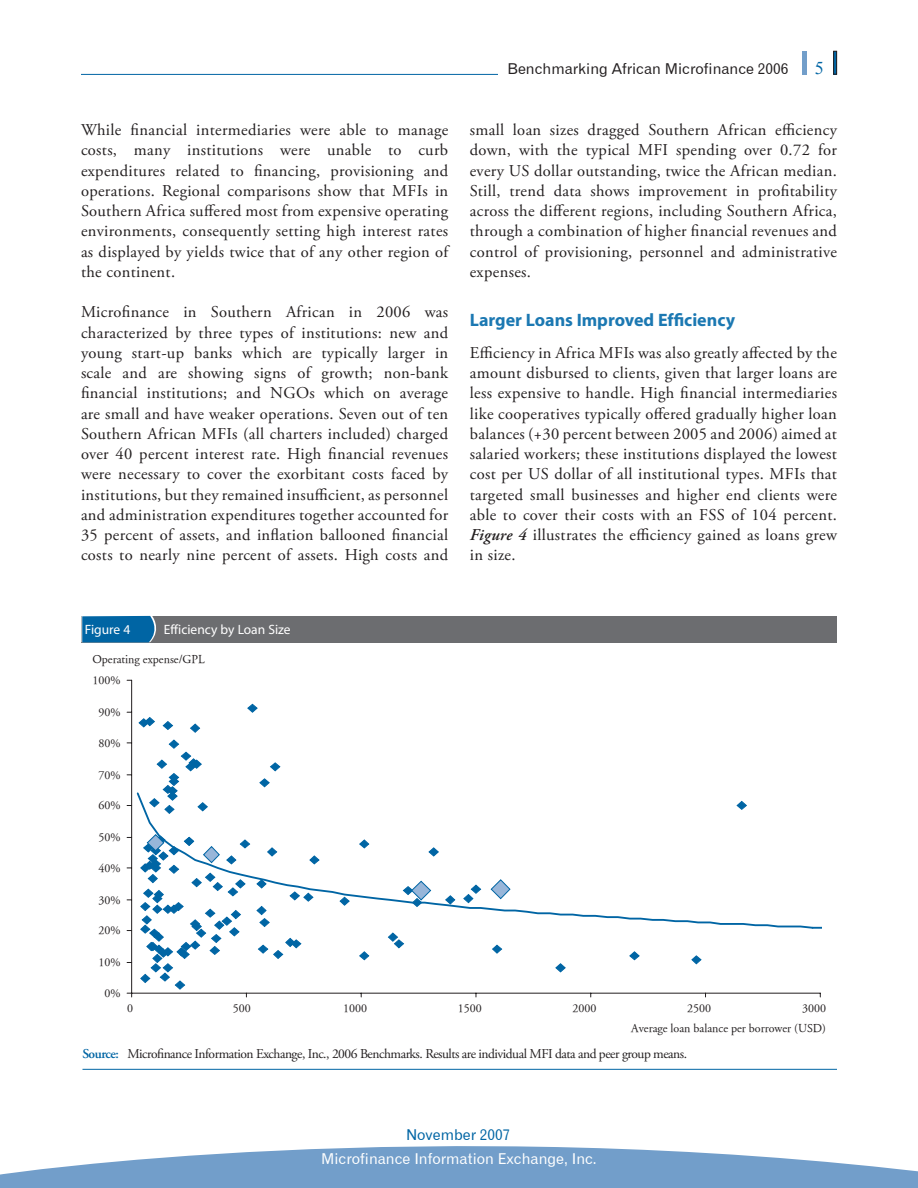
<style>
.page{position:relative;width:918px;height:1188px;background:#fff}
.page>*{position:absolute;margin:0;border:0;box-sizing:border-box;transform-origin:0 0}
.t1{font:700 18px "Myriad";color:#1b78b2}
.t2{font:16.5px/20.2px "Adobe Garamond Pro";letter-spacing:.02em;color:#231f20;text-align:justify}
.t3{font:15px "Gothic 720 BT Roman B";color:#fff}
.t4{font:15px "Gothic 720 BT Roman B";color:#231f20}
.t5{font:15px "Gothic 720 BT Roman B";color:#0065a4}
.t6{font:13.5px "Adobe Garamond Pro";letter-spacing:-.035em;color:#231f20}
.t7{font:13.5px "Myriad";color:#fff}
.t8{font:12px "Adobe Garamond";color:#231f20}
.s1{font-weight:600;font-style:italic}
.s2{font-weight:600;color:#0065a4}
</style>
<div class="page">
<svg style="left:0;top:1146px;width:918px;height:42px;fill:#729eca"></svg>
<hr style="left:81px;top:74px;width:417px;height:1px;background:#0065a4">
<div style="left:834px;top:51px;width:3px;height:23px;border:1px solid #231f20"></div>
<div style="left:802px;top:51px;width:5px;height:23px;background:#729eca"></div>
<hr style="left:82px;top:1069px;width:755px;height:1px;background:#0065a4">
<div style="left:81px;top:616px;width:756px;height:26px;background:#6c6d70"></div>
<svg style="left:81px;top:615px;width:75px;height:27px"></svg>
<hr style="left:131px;top:680px;width:1px;height:313px;background:#231f20">
<hr style="left:132px;top:993px;width:688px;height:1px;background:#231f20">
<svg style="left:190px;top:723px;width:11px;height:10px"></svg>
<svg style="left:138px;top:717px;width:17px;height:11px"></svg>
<svg style="left:162px;top:721px;width:12px;height:9px"></svg>
<svg style="left:691px;top:955px;width:11px;height:10px"></svg>
<svg style="left:270px;top:762px;width:11px;height:10px"></svg>
<svg style="left:259px;top:778px;width:11px;height:10px"></svg>
<svg style="left:156px;top:739px;width:46px;height:52px"></svg>
<svg style="left:359px;top:951px;width:11px;height:10px"></svg>
<svg style="left:555px;top:963px;width:11px;height:10px"></svg>
<svg style="left:247px;top:703px;width:11px;height:10px"></svg>
<svg style="left:492px;top:944px;width:11px;height:10px"></svg>
<svg style="left:387px;top:932px;width:18px;height:17px"></svg>
<svg style="left:629px;top:951px;width:11px;height:10px"></svg>
<svg style="left:140px;top:930px;width:180px;height:67px"></svg>
<svg style="left:136px;top:791px;width:679px;height:139px"></svg>
<svg style="left:813px;top:927px;width:9px;height:2px"></svg>
<p class="t2" style="left:81px;top:120px;width:369px">While financial intermediaries were able to manage costs, many institutions were unable to curb expenditures related to financing, provisioning and operations. Regional comparisons show that MFIs in Southern Africa suffered most from expensive operating environments, consequently setting high interest rates as displayed by yields twice that of any other region of the continent.</p>
<p class="t2" style="left:81px;top:302px;width:369px">Microfinance in Southern African in 2006 was characterized by three types of institutions: new and young start-up banks which are typically larger in scale and are showing signs of growth; non-bank financial institutions; and NGOs which on average are small and have weaker operations. Seven out of ten Southern African MFIs (all charters included) charged over 40 percent interest rate. High financial revenues were necessary to cover the exorbitant costs faced by institutions, but they remained insufficient, as personnel and administration expenditures together accounted for 35 percent of assets, and inflation ballooned financial costs to nearly nine percent of assets. High costs and</p>
<p class="t4" style="left:507px;top:60px;width:283px">Benchmarking African Microfinance 2006</p>
<p class="t2" style="left:470px;top:120px;width:369px">small loan sizes dragged Southern African efficiency down, with the typical MFI spending over 0.72 for every US dollar outstanding, twice the African median.<br>Still, trend data shows improvement in profitability across the different regions, including Southern Africa, through a combination of higher financial revenues and control of provisioning, personnel and administrative expenses.</p>
<p class="t1" style="left:470px;top:311px;width:267px">Larger Loans Improved Efficiency</p>
<p class="t2" style="left:470px;top:343px;width:369px">Efficiency in Africa MFIs was also greatly affected by the amount disbursed to clients, given that larger loans are less expensive to handle. High financial intermediaries like cooperatives typically offered gradually higher loan balances (+30 percent between 2005 and 2006) aimed at salaried workers; these institutions displayed the lowest cost per US dollar of all institutional types. MFIs that targeted small businesses and higher end clients were able to cover their costs with an FSS of 104 percent.<br><span class="s1">Figure 4</span> illustrates the efficiency gained as loans grew in size.</p>
<p class="t7" style="left:85px;top:623px;width:47px">Figure 4</p>
<p class="t7" style="left:164px;top:623px;width:129px">Efficiency by Loan Size</p>
<p class="t8" style="left:92px;top:653px;width:114px">Operating expense/GPL</p>
<p class="t8" style="left:93px;top:674px;width:30px">100%</p>
<p class="t8" style="left:99px;top:706px;width:24px">90%</p>
<p class="t8" style="left:99px;top:737px;width:24px">80%</p>
<p class="t8" style="left:99px;top:768px;width:24px">70%</p>
<p class="t8" style="left:99px;top:799px;width:24px">60%</p>
<p class="t8" style="left:99px;top:831px;width:24px">50%</p>
<p class="t8" style="left:99px;top:862px;width:24px">40%</p>
<p class="t8" style="left:99px;top:893px;width:24px">30%</p>
<p class="t8" style="left:99px;top:924px;width:24px">20%</p>
<p class="t8" style="left:99px;top:956px;width:24px">10%</p>
<p class="t8" style="left:105px;top:987px;width:18px">0%</p>
<p class="t8" style="left:127px;top:1001px;width:7px">0</p>
<p class="t8" style="left:233px;top:1001px;width:19px">500</p>
<p class="t8" style="left:343px;top:1001px;width:25px">1000</p>
<p class="t8" style="left:458px;top:1001px;width:25px">1500</p>
<p class="t8" style="left:573px;top:1001px;width:25px">2000</p>
<p class="t8" style="left:687px;top:1001px;width:25px">2500</p>
<p class="t8" style="left:802px;top:1001px;width:25px">3000</p>
<p class="t8" style="left:631px;top:1022px;width:196px">Average loan balance per borrower (USD)</p>
<p class="t6" style="left:82px;top:1046px;width:606px"><span class="s2">Source:</span> Microfinance Information Exchange, Inc., 2006 Benchmarks. Results are individual MFI data and peer group means.</p>
<p class="t5" style="left:406px;top:1126px;width:106px">November 2007</p>
<p class="t3" style="left:321px;top:1149px;width:277px">Microfinance Information Exchange, Inc.</p>
</div>
